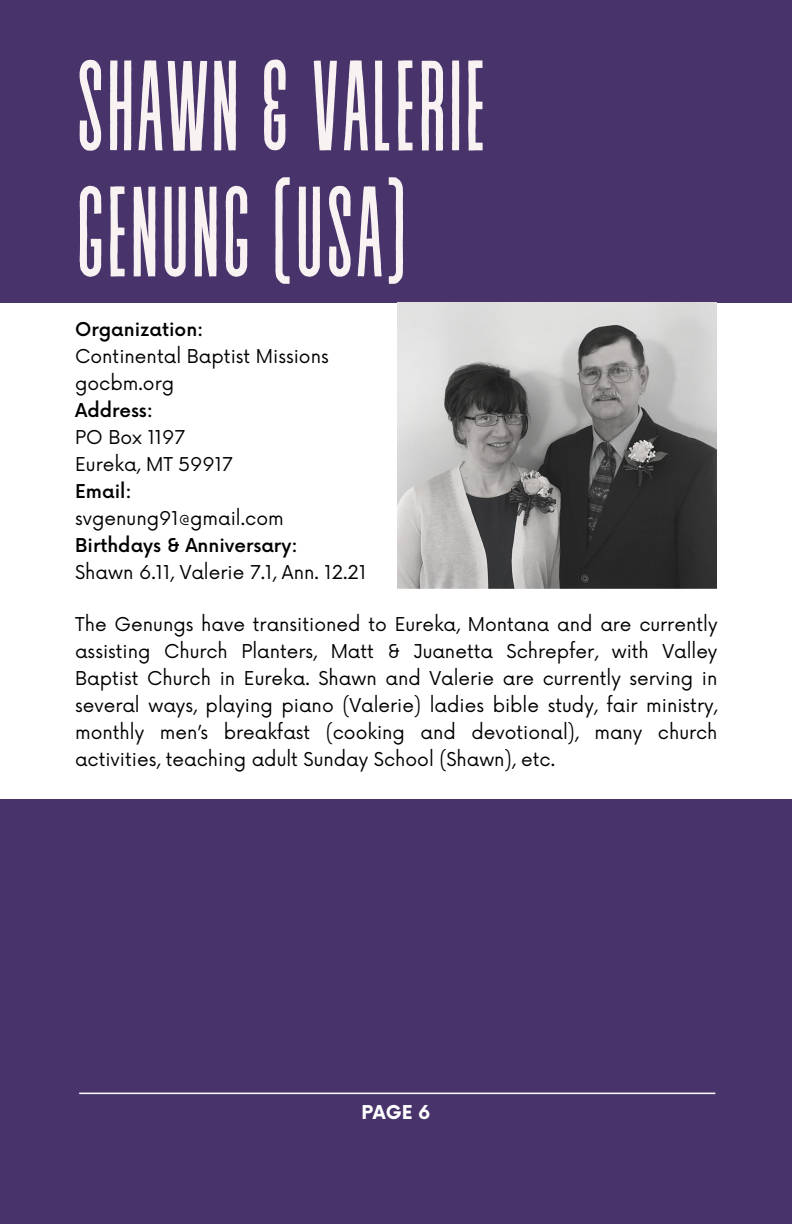
<style>
.page{position:relative;width:792px;height:1224px;background:#fff}
.page>*{position:absolute;margin:0;border:0;box-sizing:border-box;transform-origin:0 0}
.t1{font:128.2px/126px "Revive 80 Tall";color:#f8f3f2}
.t2{font:18.6px/27px "Now";color:#000}
.t3{font:500 18.6px "Now";color:#000}
.t4{font:700 18.6px "Now";color:#fff}
</style>
<div class="page">
<div style="left:0;top:0;width:792px;height:302px;background:#48336b"></div>
<img style="left:397px;top:302px;width:320px;height:287px">
<div style="left:0;top:800px;width:792px;height:424px;background:#48336b"></div>
<hr style="left:79px;top:1093px;width:636px;height:1px;background:#fff">
<h1 class="t1" style="left:75px;top:54px;width:414px">SHAWN &amp; VALERIE<br>GENUNG (USA)</h1>
<p class="t3" style="left:75px;top:320px;width:130px">Organization:</p>
<p class="t2" style="left:75px;top:344px;width:255px">Continental Baptist Missions gocbm.org</p>
<p class="t3" style="left:75px;top:401px;width:80px">Address:</p>
<p class="t2" style="left:75px;top:425px;width:159px">PO Box 1197<br>Eureka, MT 59917</p>
<p class="t3" style="left:75px;top:482px;width:58px">Email:</p>
<p class="t2" style="left:75px;top:506px;width:210px">svgenung91@gmail.com</p>
<p class="t3" style="left:75px;top:536px;width:224px">Birthdays &amp; Anniversary:</p>
<p class="t2" style="left:75px;top:560px;width:293px">Shawn 6.11, Valerie 7.1, Ann. 12.21</p>
<p class="t2" style="left:75px;top:612px;width:644px;text-align:justify">The Genungs have transitioned to Eureka, Montana and are currently assisting Church Planters, Matt &amp; Juanetta Schrepfer, with Valley Baptist Church in Eureka. Shawn and Valerie are currently serving in several ways, playing piano (Valerie) ladies bible study, fair ministry, monthly men’s breakfast (cooking and devotional), many church activities, teaching adult Sunday School (Shawn), etc.</p>
<p class="t4" style="left:361px;top:1102px;width:71px">PAGE 6</p>
</div>
